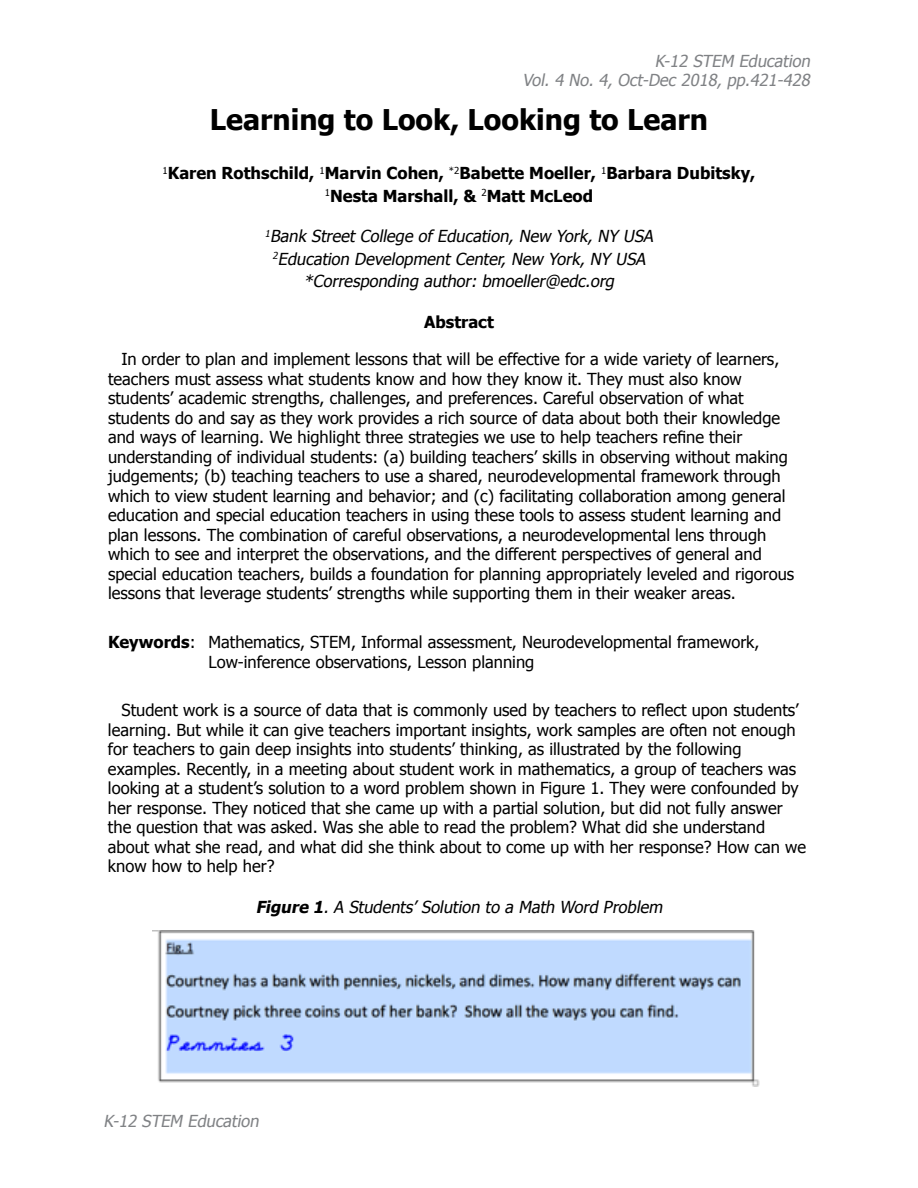
<style>
.page{position:relative;width:918px;height:1188px;background:#fff}
.page>*{position:absolute;margin:0;border:0;box-sizing:border-box;transform-origin:0 0}
.t1{font:700 28.5px "Tahoma";color:#000}
.t2{font:16.5px/19.5px "Tahoma";color:#000}
.t3{font:italic 16.5px/22.5px "Tahoma";color:#000;text-align:center}
.t4{font:700 16.5px/22.5px "Tahoma";color:#000;text-align:center}
.t5{font:italic 16.5px/19.5px "Tahoma";color:#808285;text-align:right}
.s1{font-weight:700}
</style>
<div class="page">
<img style="left:152px;top:931px;width:608px;height:156px">
<p class="t5" style="left:522px;top:50px;width:293px">K-12 STEM Education<br>Vol. 4 No. 4, Oct-Dec 2018, pp.421-428</p>
<h1 class="t1" style="left:210px;top:99px;width:500px">Learning to Look, Looking to Learn</h1>
<p class="t4" style="left:163px;top:161px;width:594px"><sup>1</sup>Karen Rothschild, <sup>1</sup>Marvin Cohen, <sup>*2</sup>Babette Moeller, <sup>1</sup>Barbara Dubitsky,<br><sup>1</sup>Nesta Marshall, &amp; <sup>2</sup>Matt McLeod</p>
<p class="t3" style="left:265px;top:224px;width:393px"><sup>1</sup>Bank Street College of Education, New York, NY USA<br><sup>2</sup>Education Development Center, New York, NY USA *Corresponding author: bmoeller@edc.org</p>
<h2 class="t4" style="left:424px;top:310px;width:71px">Abstract</h2>
<p class="t2" style="left:108px;top:349px;width:688px;text-indent:13px">In order to plan and implement lessons that will be effective for a wide variety of learners, teachers must assess what students know and how they know it. They must also know students’ academic strengths, challenges, and preferences. Careful observation of what students do and say as they work provides a rich source of data about both their knowledge and ways of learning. We highlight three strategies we use to help teachers refine their understanding of individual students: (a) building teachers’ skills in observing without making judgements; (b) teaching teachers to use a shared, neurodevelopmental framework through which to view student learning and behavior; and (c) facilitating collaboration among general education and special education teachers in using these tools to assess student learning and plan lessons. The combination of careful observations, a neurodevelopmental lens through which to see and interpret the observations, and the different perspectives of general and special education teachers, builds a foundation for planning appropriately leveled and rigorous lessons that leverage students’ strengths while supporting them in their weaker areas.</p>
<p class="t2" style="left:209px;top:632px;width:552px;text-indent:-100px"><span class="s1">Keywords</span>: Mathematics, STEM, Informal assessment, Neurodevelopmental framework,<br>Low-inference observations, Lesson planning</p>
<p class="t2" style="left:108px;top:700px;width:700px;text-indent:14px">Student work is a source of data that is commonly used by teachers to reflect upon students’ learning. But while it can give teachers important insights, work samples are often not enough for teachers to gain deep insights into students’ thinking, as illustrated by the following examples. Recently, in a meeting about student work in mathematics, a group of teachers was looking at a student’s solution to a word problem shown in Figure 1. They were confounded by her response. They noticed that she came up with a partial solution, but did not fully answer the question that was asked. Was she able to read the problem? What did she understand about what she read, and what did she think about to come up with her response? How can we know how to help her?</p>
<p class="t3" style="left:256px;top:895px;width:412px"><span class="s1">Figure 1</span>. A Students’ Solution to a Math Word Problem</p>
<p class="t5" style="left:103px;top:1110px;width:160px">K-12 STEM Education</p>
</div>
